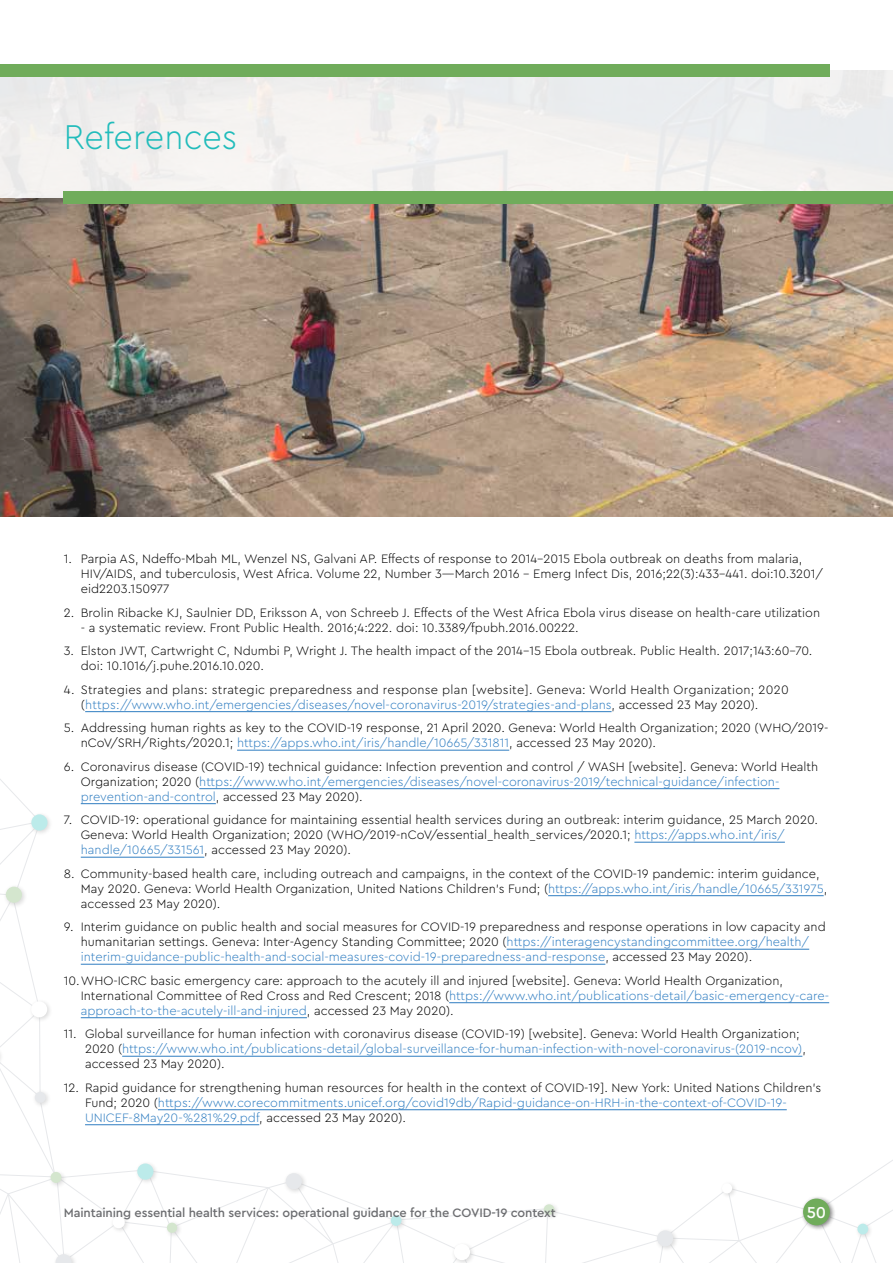
<style>
.page{position:relative;width:893px;height:1263px;background:#fff}
.page>*{position:absolute;margin:0;border:0;box-sizing:border-box;transform-origin:0 0}
.t1{font:300 36px "Cera Pro";color:#21bcbb;scale:.95 1}
.t2{font:500 16.5px "Cera Pro";color:#fff}
.t3{font:300 12.75px/15px "Cera Pro";color:#000}
.t4{font:500 12.75px "Cera Pro";letter-spacing:-.01em;color:#6d6e71}
.s1{color:#2f7dc1}
</style>
<div class="page">
<svg style="left:0;top:779px;width:893px;height:484px"></svg>
<div style="left:134px;top:1160px;width:25px;height:26px;background:#000;opacity:.5"></div>
<div style="left:137px;top:1163px;width:16px;height:17px;background:#bcebea;border-radius:50%"></div>
<div style="left:28px;top:998px;width:25px;height:25px;background:#000;opacity:.5"></div>
<div style="left:31px;top:1001px;width:16px;height:16px;background:#fff;border-radius:50%"></div>
<div style="left:28px;top:811px;width:26px;height:25px;background:#000;opacity:.5"></div>
<svg style="left:31px;top:814px;width:17px;height:17px"></svg>
<div style="left:32px;top:1088px;width:20px;height:20px;background:#000;opacity:.5"></div>
<div style="left:35px;top:1092px;width:11px;height:11px;background:#e6e8eb;border-radius:50%"></div>
<div style="left:47px;top:1169px;width:20px;height:20px;background:#000;opacity:.5"></div>
<div style="left:51px;top:1172px;width:10px;height:11px;background:#d4e6ce;border-radius:50%"></div>
<div style="left:854px;top:1220px;width:20px;height:20px;background:#000;opacity:.5"></div>
<div style="left:857px;top:1224px;width:11px;height:10px;background:#bcebea;border-radius:50%"></div>
<div style="left:719px;top:1180px;width:19px;height:19px;background:#000;opacity:.5"></div>
<div style="left:722px;top:1183px;width:10px;height:10px;background:#fff;border-radius:50%"></div>
<div style="left:800px;top:1195px;width:36px;height:36px;background:#000;opacity:.5"></div>
<div style="left:803px;top:1198px;width:27px;height:27px;background:#70ac5b;border-radius:50%"></div>
<img style="left:0;top:198px;width:893px;height:319px">
<div style="left:0;top:70px;width:893px;height:128px;background:#f2f0ef"></div>
<div style="left:64px;top:191px;width:829px;height:13px;background:#70ac5b"></div>
<div style="left:0;top:64px;width:829px;height:13px;background:#70ac5b"></div>
<hr style="left:85px;top:711px;width:527px;height:1px;background:#2f7dc1">
<hr style="left:237px;top:750px;width:272px;height:1px;background:#2f7dc1">
<hr style="left:199px;top:788px;width:580px;height:1px;background:#2f7dc1">
<hr style="left:81px;top:803px;width:135px;height:1px;background:#2f7dc1">
<hr style="left:634px;top:842px;width:151px;height:1px;background:#2f7dc1">
<hr style="left:81px;top:857px;width:123px;height:1px;background:#2f7dc1">
<hr style="left:548px;top:895px;width:276px;height:1px;background:#2f7dc1">
<hr style="left:507px;top:949px;width:302px;height:1px;background:#2f7dc1">
<hr style="left:81px;top:964px;width:524px;height:1px;background:#2f7dc1">
<hr style="left:449px;top:1002px;width:380px;height:1px;background:#2f7dc1">
<hr style="left:81px;top:1017px;width:226px;height:1px;background:#2f7dc1">
<hr style="left:122px;top:1056px;width:680px;height:1px;background:#2f7dc1">
<hr style="left:158px;top:1109px;width:629px;height:1px;background:#2f7dc1">
<hr style="left:85px;top:1124px;width:174px;height:1px;background:#2f7dc1">
<h1 class="t1" style="left:64px;top:112px;width:184px">References</h1>
<p class="t3" style="left:81px;top:551px;width:744px;text-indent:-17px">1. Parpia AS, Ndeffo-Mbah ML, Wenzel NS, Galvani AP. Effects of response to 2014–2015 Ebola outbreak on deaths from malaria,<br>HIV/AIDS, and tuberculosis, West Africa. Volume 22, Number 3—March 2016 - Emerg Infect Dis, 2016;22(3):433-441. doi:10.3201/ eid2203.150977</p>
<p class="t3" style="left:64px;top:604px;width:758px">2. Brolin Ribacke KJ, Saulnier DD, Eriksson A, von Schreeb J. Effects of the West Africa Ebola virus disease on health-care utilization</p>
<p class="t3" style="left:81px;top:619px;width:499px">- a systematic review. Front Public Health. 2016;4:222. doi: 10.3389/fpubh.2016.00222.</p>
<p class="t3" style="left:81px;top:643px;width:733px;text-indent:-17px">3. Elston JWT, Cartwright C, Ndumbi P, Wright J. The health impact of the 2014-15 Ebola outbreak. Public Health. 2017;143:60–70. doi: 10.1016/j.puhe.2016.10.020.</p>
<p class="t3" style="left:81px;top:681px;width:709px;text-indent:-17px">4. Strategies and plans: strategic preparedness and response plan [website]. Geneva: World Health Organization; 2020 (<span class="s1">https://www.who.int/emergencies/diseases/novel-coronavirus-2019/strategies-and-plans</span>, accessed 23 May 2020).</p>
<p class="t3" style="left:81px;top:720px;width:749px;text-indent:-17px">5. Addressing human rights as key to the COVID-19 response, 21 April 2020. Geneva: World Health Organization; 2020 (WHO/2019- nCoV/SRH/Rights/2020.1; <span class="s1">https://apps.who.int/iris/handle/10665/331811</span>, accessed 23 May 2020).</p>
<p class="t3" style="left:81px;top:758px;width:739px;text-indent:-17px">6. Coronavirus disease (COVID-19) technical guidance: Infection prevention and control / WASH [website]. Geneva: World Health<br>Organization; 2020 (<span class="s1">https://www.who.int/emergencies/diseases/novel-coronavirus-2019/technical-guidance/infection&shy;prevention-and-control</span>, accessed 23 May 2020).</p>
<p class="t3" style="left:81px;top:812px;width:739px;text-indent:-17px">7. COVID-19: operational guidance for maintaining essential health services during an outbreak: interim guidance, 25 March 2020.<br>Geneva: World Health Organization; 2020 (WHO/2019-nCoV/essential_health_services/2020.1; <span class="s1">https://apps.who.int/iris/ handle/10665/331561</span>, accessed 23 May 2020).</p>
<p class="t3" style="left:81px;top:865px;width:748px;text-indent:-17px">8. Community-based health care, including outreach and campaigns, in the context of the COVID-19 pandemic: interim guidance,<br>May 2020. Geneva: World Health Organization, United Nations Children’s Fund; (<span class="s1">https://apps.who.int/iris/handle/10665/331975</span>, accessed 23 May 2020).</p>
<p class="t3" style="left:81px;top:919px;width:746px;text-indent:-17px">9. Interim guidance on public health and social measures for COVID-19 preparedness and response operations in low capacity and humanitarian settings. Geneva: Inter-Agency Standing Committee; 2020 (<span class="s1">https://interagencystandingcommittee.org/health/ interim-guidance-public-health-and-social-measures-covid-19-preparedness-and-response</span>, accessed 23 May 2020).</p>
<p class="t3" style="left:81px;top:972px;width:750px;text-indent:-17px">10.WHO-ICRC basic emergency care: approach to the acutely ill and injured [website]. Geneva: World Health Organization,<br>International Committee of Red Cross and Red Crescent; 2018 (<span class="s1">https://www.who.int/publications-detail/basic-emergency-care&shy;approach-to-the-acutely-ill-and-injured</span>, accessed 23 May 2020).</p>
<p class="t3" style="left:85px;top:1026px;width:722px;text-indent:-21px">11. Global surveillance for human infection with coronavirus disease (COVID-19) [website]. Geneva: World Health Organization;<br>2020 (<span class="s1">https://www.who.int/publications-detail/global-surveillance-for-human-infection-with-novel-coronavirus-(2019-ncov)</span>, accessed 23 May 2020).</p>
<p class="t3" style="left:85px;top:1079px;width:738px;text-indent:-21px">12. Rapid guidance for strengthening human resources for health in the context of COVID-19]. New York: United Nations Children’s<br>Fund; 2020 (<span class="s1">https://www.corecommitments.unicef.org/covid19db/Rapid-guidance-on-HRH-in-the-context-of-COVID-19-<br>UNICEF-8May20-%281%29.pdf</span>, accessed 23 May 2020).</p>
<p class="t4" style="left:64px;top:1204px;width:493px">Maintaining essential health services: operational guidance for the COVID-19 context</p>
<p class="t2" style="left:807px;top:1201px;width:21px">50</p>
</div>
